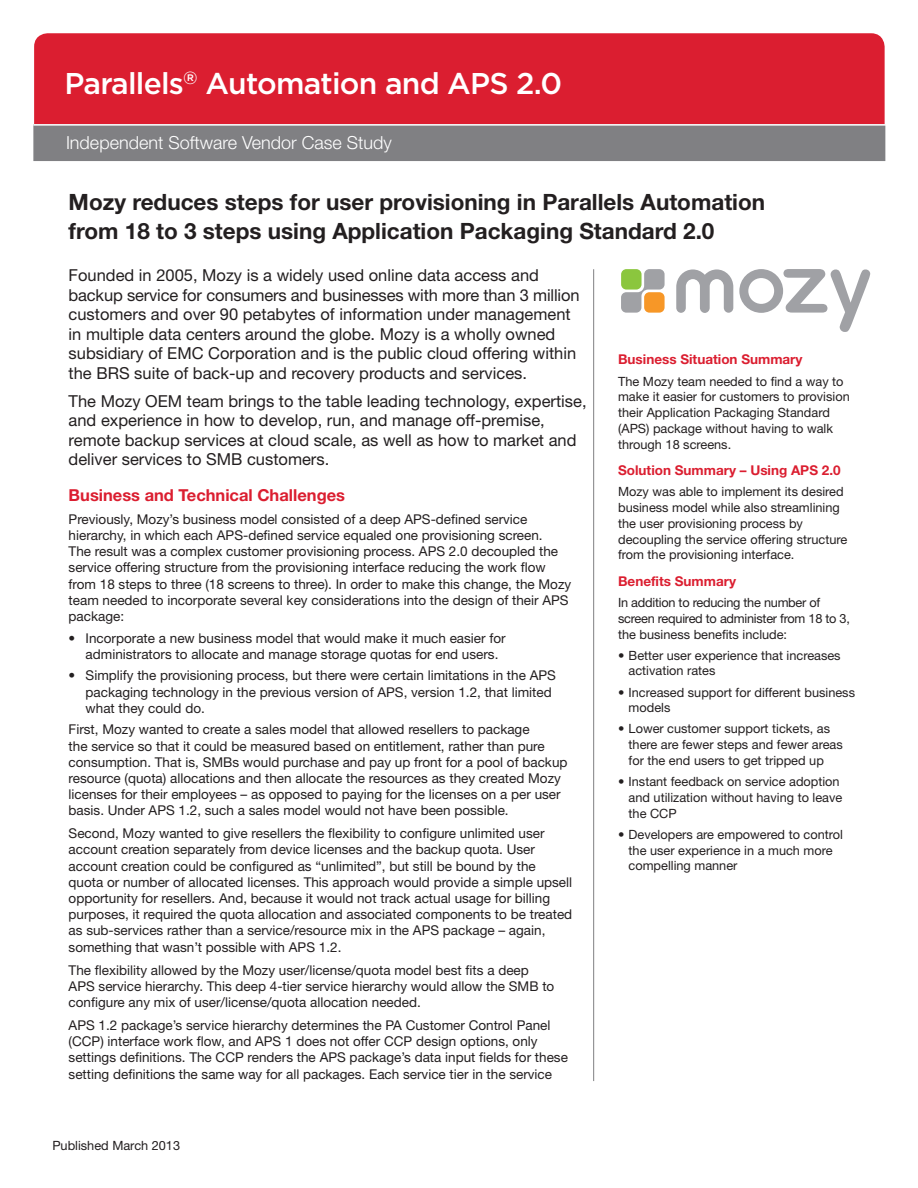
<style>
.page{position:relative;width:918px;height:1188px;background:#fff}
.page>*{position:absolute;margin:0;border:0;box-sizing:border-box;transform-origin:0 0}
.t1{font:500 30px "Gotham";letter-spacing:-.025em;color:#fff}
.lColumn_Subheader{font:700 22.5px/28.5px "Helvetica Neue LT Std";color:#231f20}
.t2{font:300 18px "Helvetica Neue LT Std";color:#fff}
.lColumn_Subheader-2{font:16.5px/19.5px "Helvetica Neue LT Std";color:#231f20}
.rColumn_header_bold{font:700 16.5px "Helvetica Neue LT Std";color:#db1e30}
.lColumn_Body_text{font:13.5px/16.2px "Helvetica Neue LT Std";color:#231f20}
.rColumn_header_bold-2{font:700 13.5px "Helvetica Neue LT Std";color:#db1e30}
.rColumn_Body_text{font:12.75px/15.8px "Helvetica Neue LT Std";color:#231f20}
.rColumn_Body_text-2{font:12.75px/15.8px "Helvetica Neue LT Std";letter-spacing:-.02em;color:#231f20}
</style>
<div class="page">
<div style="left:34px;top:33px;width:851px;height:113px;background:#db1e30;border-radius:14px"></div>
<div style="left:33px;top:124px;width:852px;height:37px;background:#808083"></div>
<hr style="left:33px;top:124px;width:853px;height:2px;background:#fff">
<hr style="left:593px;top:269px;width:1px;height:812px;background:#808083">
<svg style="left:676px;top:269px;width:194px;height:63px"></svg>
<svg style="left:621px;top:269px;width:44px;height:44px;background:#beb686"></svg>
<h1 class="t1" style="left:65px;top:66px;width:499px">Parallels<sup>®</sup> Automation and APS 2.0</h1>
<h3 class="t2" style="left:66px;top:132px;width:327px">Independent Software Vendor Case Study</h3>
<p class="lColumn_Subheader" style="left:69px;top:188px;width:698px">Mozy reduces steps for user provisioning in Parallels Automation from 18 to 3 steps using Application Packaging Standard 2.0</p>
<p class="lColumn_Subheader-2" style="left:69px;top:265px;width:512px">Founded in 2005, Mozy is a widely used online data access and backup service for consumers and businesses with more than 3 million customers and over 90 petabytes of information under management in multiple data centers around the globe. Mozy is a wholly owned subsidiary of EMC Corporation and is the public cloud offering within the BRS suite of back-up and recovery products and services.</p>
<p class="lColumn_Subheader-2" style="left:69px;top:391px;width:520px">The Mozy OEM team brings to the table leading technology, expertise, and experience in how to develop, run, and manage off-premise, remote backup services at cloud scale, as well as how to market and deliver services to SMB customers.</p>
<p class="rColumn_header_bold" style="left:69px;top:485px;width:278px">Business and Technical Challenges</p>
<p class="lColumn_Body_text" style="left:69px;top:511px;width:504px">Previously, Mozy’s business model consisted of a deep APS-defined service hierarchy, in which each APS-defined service equaled one provisioning screen.<br>The result was a complex customer provisioning process. APS 2.0 decoupled the service offering structure from the provisioning interface reducing the work flow from 18 steps to three (18 screens to three). In order to make this change, the Mozy team needed to incorporate several key considerations into the design of their APS package:</p>
<p class="lColumn_Body_text" style="left:86px;top:629px;width:422px;text-indent:-17px">• Incorporate a new business model that would make it much easier for administrators to allocate and manage storage quotas for end users.</p>
<p class="lColumn_Body_text" style="left:86px;top:667px;width:472px;text-indent:-17px">• Simplify the provisioning process, but there were certain limitations in the APS packaging technology in the previous version of APS, version 1.2, that limited what they could do.</p>
<p class="lColumn_Body_text" style="left:69px;top:721px;width:500px">First, Mozy wanted to create a sales model that allowed resellers to package<br>the service so that it could be measured based on entitlement, rather than pure consumption. That is, SMBs would purchase and pay up front for a pool of backup resource (quota) allocations and then allocate the resources as they created Mozy licenses for their employees – as opposed to paying for the licenses on a per user basis. Under APS 1.2, such a sales model would not have been possible.</p>
<p class="lColumn_Body_text" style="left:69px;top:825px;width:505px">Second, Mozy wanted to give resellers the flexibility to configure unlimited user account creation separately from device licenses and the backup quota. User account creation could be configured as “unlimited”, but still be bound by the quota or number of allocated licenses. This approach would provide a simple upsell opportunity for resellers. And, because it would not track actual usage for billing purposes, it required the quota allocation and associated components to be treated as sub-services rather than a service/resource mix in the APS package – again, something that wasn’t possible with APS 1.2.</p>
<p class="lColumn_Body_text" style="left:69px;top:962px;width:487px">The flexibility allowed by the Mozy user/license/quota model best fits a deep<br>APS service hierarchy. This deep 4-tier service hierarchy would allow the SMB to configure any mix of user/license/quota allocation needed.</p>
<p class="lColumn_Body_text" style="left:69px;top:1017px;width:501px">APS 1.2 package’s service hierarchy determines the PA Customer Control Panel (CCP) interface work flow, and APS 1 does not offer CCP design options, only settings definitions. The CCP renders the APS package’s data input fields for these setting definitions the same way for all packages. Each service tier in the service</p>
<p class="rColumn_Body_text" style="left:52px;top:1137px;width:129px">Published March 2013</p>
<p class="rColumn_header_bold-2" style="left:618px;top:351px;width:186px">Business Situation Summary</p>
<p class="rColumn_Body_text" style="left:618px;top:373px;width:233px">The Mozy team needed to find a way to make it easier for customers to provision their Application Packaging Standard (APS) package without having to walk through 18 screens.</p>
<p class="rColumn_header_bold-2" style="left:618px;top:462px;width:224px">Solution Summary – Using APS 2.0</p>
<p class="rColumn_Body_text" style="left:618px;top:484px;width:231px">Mozy was able to implement its desired business model while also streamlining the user provisioning process by decoupling the service offering structure from the provisioning interface.</p>
<p class="rColumn_header_bold-2" style="left:618px;top:573px;width:119px">Benefits Summary</p>
<p class="rColumn_Body_text-2" style="left:618px;top:594px;width:233px">In addition to reducing the number of screen required to administer from 18 to 3, the business benefits include:</p>
<p class="rColumn_Body_text" style="left:629px;top:647px;width:214px;text-indent:-10px">• Better user experience that increases activation rates</p>
<p class="rColumn_Body_text" style="left:629px;top:684px;width:228px;text-indent:-10px">• Increased support for different business models</p>
<p class="rColumn_Body_text" style="left:629px;top:721px;width:216px;text-indent:-10px">• Lower customer support tickets, as there are fewer steps and fewer areas for the end users to get tripped up</p>
<p class="rColumn_Body_text" style="left:629px;top:774px;width:215px;text-indent:-10px">• Instant feedback on service adoption and utilization without having to leave the CCP</p>
<p class="rColumn_Body_text" style="left:629px;top:826px;width:216px;text-indent:-10px">• Developers are empowered to control the user experience in a much more compelling manner</p>
</div>
